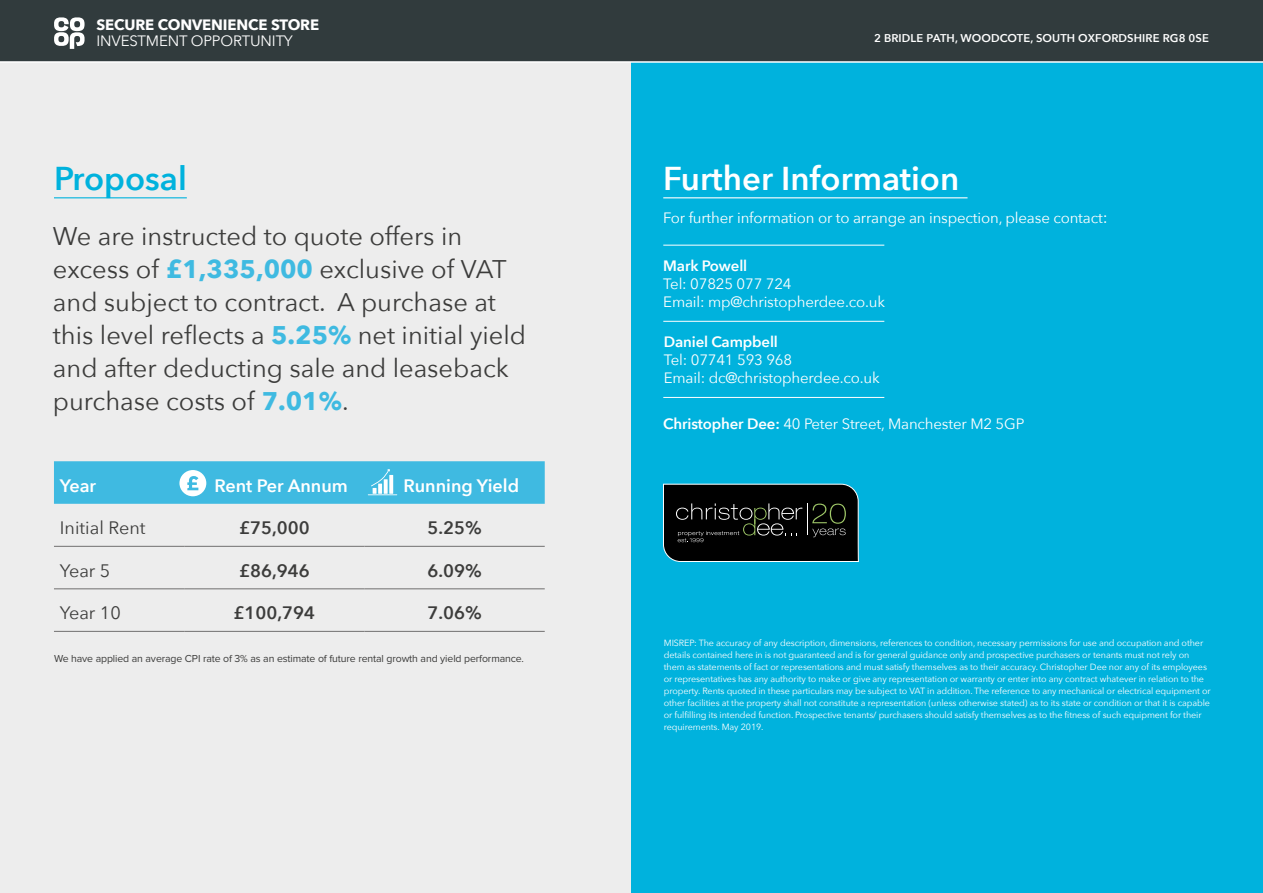
<style>
.page{position:relative;width:1263px;height:893px;background:#fff}
.page>*{position:absolute;margin:0;border:0;box-sizing:border-box;transform-origin:0 0}
.t1{font:600 33px "Avenir Next";color:#fff}
.t2{font:600 33px "Avenir Next";color:#00b2dd}
.t3{font:25.5px/33px "Avenir Next";color:#3c3c3b}
.t4{font:600 18px "Avenir Next";color:#3c3c3b}
.t5{font:600 18px "Avenir Next";color:#fff}
.t6{font:18px "Avenir Next";color:#3c3c3b}
.t7{font:15px/18px "Avenir Next";letter-spacing:-.01em;color:#fff}
.t8{font:600 15px "Avenir Next";letter-spacing:-.01em;color:#fff}
.t9{font:700 15px "Avenir Next";letter-spacing:-.01em;color:#fff}
.t10{font:600 11.25px "Avenir Next";letter-spacing:.01em;color:#fff}
.t11{font:10.5px "Proxima Nova";letter-spacing:-.01em;color:#3c3c3b}
.t12{font:9px/12px "Avenir Next";letter-spacing:-.01em;color:#fff}
.s1{font-weight:700;color:#3fbae1}
.s2{font-size:16.5px}
.s3{font-weight:600}
</style>
<div class="page">
<div style="left:0;top:0;width:631px;height:893px;background:#ededed"></div>
<hr style="left:54px;top:197px;width:133px;height:1px;background:#00b2dd">
<hr style="left:54px;top:546px;width:130px;height:1px;background:#706f6f">
<hr style="left:184px;top:546px;width:180px;height:1px;background:#706f6f">
<hr style="left:364px;top:546px;width:181px;height:1px;background:#706f6f">
<hr style="left:54px;top:588px;width:130px;height:1px;background:#706f6f">
<hr style="left:184px;top:588px;width:180px;height:1px;background:#706f6f">
<hr style="left:364px;top:588px;width:181px;height:1px;background:#706f6f">
<hr style="left:54px;top:631px;width:130px;height:1px;background:#706f6f">
<hr style="left:184px;top:631px;width:180px;height:1px;background:#706f6f">
<hr style="left:364px;top:631px;width:181px;height:1px;background:#706f6f">
<svg style="left:54px;top:461px;width:491px;height:43px;background:#47bce2"></svg>
<div style="left:631px;top:0;width:632px;height:893px;background:#00b2dd"></div>
<hr style="left:663px;top:197px;width:304px;height:1px;background:#fff">
<hr style="left:663px;top:245px;width:221px;height:1px;background:#fff">
<hr style="left:663px;top:397px;width:221px;height:1px;background:#fff">
<hr style="left:663px;top:321px;width:221px;height:1px;background:#fff">
<svg style="left:663px;top:484px;width:196px;height:78px;background:#131514"></svg>
<div style="left:0;top:0;width:1263px;height:61px;background:#313b3d"></div>
<svg style="left:54px;top:17px;width:31px;height:32px"></svg>
<hr style="left:0;top:61px;width:1263px;height:2px;background:#fff">
<h3 class="t9" style="left:97px;top:12px;width:224px">SECURE CONVENIENCE STORE</h3>
<h3 class="t7" style="left:97px;top:31px;width:198px">INVESTMENT OPPORTUNITY</h3>
<h1 class="t2" style="left:54px;top:151px;width:134px">Proposal</h1>
<h2 class="t3" style="left:53px;top:218px;width:475px">We are instructed to quote offers in excess of <span class="s1">£1,335,000</span> exclusive of VAT and subject to contract. A purchase at this level reflects a <span class="s1">5.25%</span> net initial yield and after deducting sale and leaseback purchase costs of <span class="s1">7.01%</span>.</h2>
<h3 class="t5" style="left:60px;top:470px;width:38px">Year</h3>
<h3 class="t5" style="left:214px;top:470px;width:135px">Rent Per Annum</h3>
<h3 class="t5" style="left:404px;top:470px;width:117px">Running Yield</h3>
<h3 class="t6" style="left:60px;top:513px;width:87px">Initial Rent</h3>
<h3 class="t4" style="left:239px;top:512px;width:72px">£75,000</h3>
<h3 class="t4" style="left:427px;top:512px;width:56px">5.25%</h3>
<h3 class="t6" style="left:60px;top:555px;width:52px">Year 5</h3>
<h3 class="t4" style="left:239px;top:555px;width:72px">£86,946</h3>
<h3 class="t4" style="left:427px;top:555px;width:56px">6.09%</h3>
<h3 class="t6" style="left:60px;top:598px;width:62px">Year 10</h3>
<h3 class="t4" style="left:234px;top:597px;width:83px">£100,794</h3>
<h3 class="t4" style="left:427px;top:597px;width:56px">7.06%</h3>
<p class="t11" style="left:54px;top:652px;width:472px">We have applied an average CPI rate of 3% as an estimate of future rental growth and yield performance.</p>
<p class="t10" style="left:874px;top:29px;width:336px">2 BRIDLE PATH, WOODCOTE, SOUTH OXFORDSHIRE RG8 0SE</p>
<h1 class="t1" style="left:663px;top:151px;width:297px">Further Information</h1>
<h3 class="t7" style="left:663px;top:208px;width:446px">For further information or to arrange an inspection, please contact<span class="s2">:</span></h3>
<h3 class="t8" style="left:663px;top:253px;width:85px">Mark Powell</h3>
<h3 class="t7" style="left:663px;top:274px;width:223px">Tel: 07825 077 724<br>Email: mp@christopherdee.co.uk</h3>
<h3 class="t8" style="left:664px;top:329px;width:116px">Daniel Campbell</h3>
<h3 class="t7" style="left:664px;top:350px;width:217px">Tel: 07741 593 968<br>Email: dc@christopherdee.co.uk</h3>
<h3 class="t7" style="left:663px;top:414px;width:363px"><span class="s3">Christopher Dee:</span> 40 Peter Street, Manchester M2 5GP</h3>
<p class="t12" style="left:664px;top:636px;width:548px">MISREP: The accuracy of any description, dimensions, references to condition, necessary permissions for use and occupation and other details contained here in is not guaranteed and is for general guidance only and prospective purchasers or tenants must not rely on them as statements of fact or representations and must satisfy themselves as to their accuracy. Christopher Dee nor any of its employees or representatives has any authority to make or give any representation or warranty or enter into any contract whatever in relation to the property. Rents quoted in these particulars may be subject to VAT in addition. The reference to any mechanical or electrical equipment or other facilities at the property shall not constitute a representation (unless otherwise stated) as to its state or condition or that it is capable or fulfilling its intended function. Prospective tenants/ purchasers should satisfy themselves as to the fitness of such equipment for their requirements. May 2019.</p>
</div>
